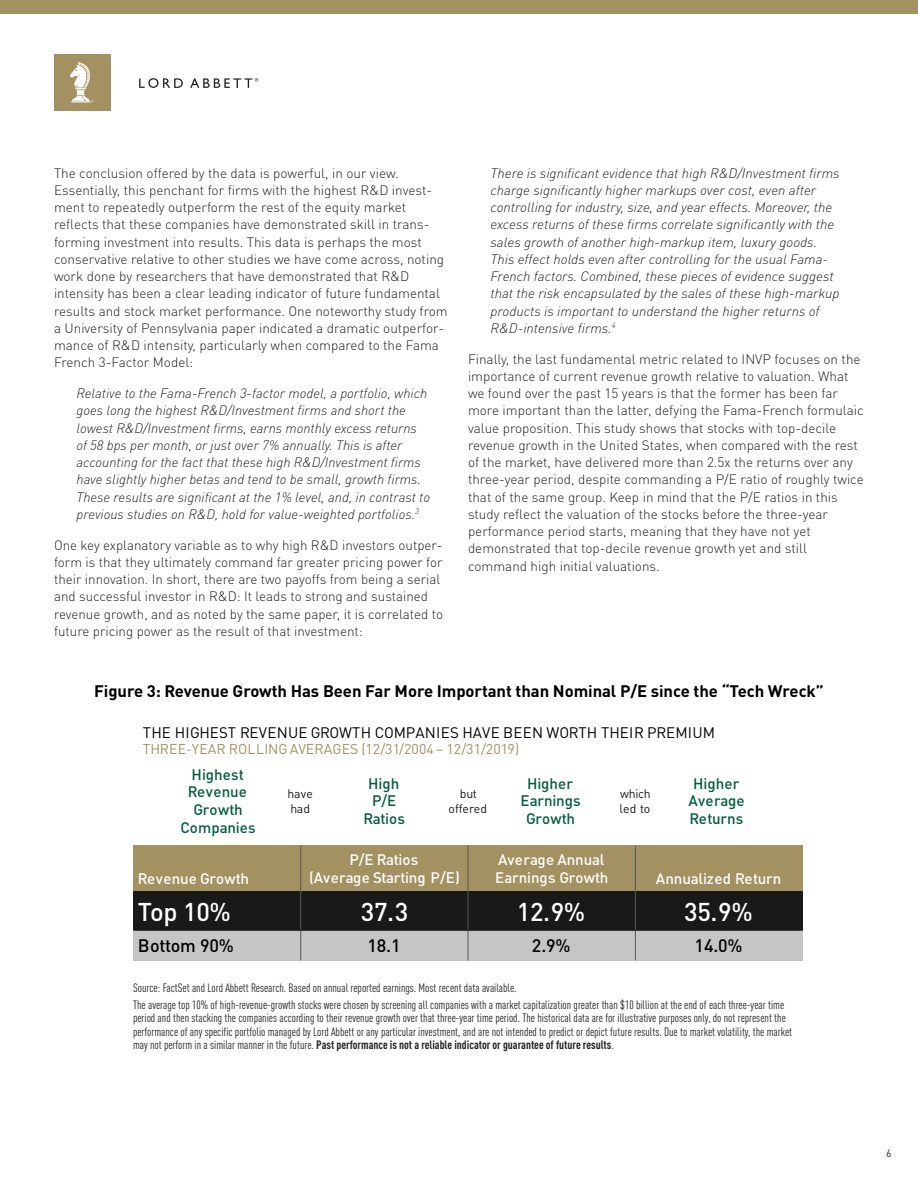
<style>
.page{position:relative;width:918px;height:1188px;background:#fff}
.page>*{position:absolute;margin:0;border:0;box-sizing:border-box;transform-origin:0 0}
.t1{font:500 25.5px "DIN Pro";letter-spacing:-.015em;color:#fff}
.t2{font:500 17.85px "DIN Pro";letter-spacing:-.01em;color:#000}
.MV_BODY{font:700 16.5px "DIN Pro";letter-spacing:-.005em;color:#000}
.t3{font:500 15.15px/17.9px "DIN Pro";letter-spacing:-.005em;color:#fff;text-align:center}
.t4{font:500 15.15px/17.9px "DIN Pro";color:#045c3f;text-align:center}
.t5{font:15.15px "DIN Pro";letter-spacing:.01em;color:#000}
.t6{font:14.1px "DIN Pro";color:#a39161}
.MV_BODY-2{font:300 13.5px/17.2px "DIN Pro";color:#231f20}
.MV_BODY-3{font:italic 300 13.5px/17.2px "DIN Pro";color:#231f20}
.t7{font:12.3px/15.1px "DIN Pro";letter-spacing:-.005em;color:#191919}
.t8{font:12.3px/15.1px "DIN Pro";letter-spacing:-.025em;color:#191919}
.LEGAL_BACK_CON{font:condensed 12px/13.5px "DIN Pro";color:#231f20}
.t9{font:10.5px "DIN Pro";color:#231f20}
.s1{font-weight:700}
</style>
<div class="page">
<div style="left:0;top:0;width:918px;height:14px;background:#a39161"></div>
<div style="left:54px;top:54px;width:57px;height:57px;background:#a49161"></div>
<svg style="left:139px;top:78px;width:44px;height:10px"></svg>
<svg style="left:190px;top:78px;width:68px;height:10px"></svg>
<svg style="left:70px;top:62px;width:23px;height:40px"></svg>
<div style="left:133px;top:846px;width:168px;height:45px;background:#a39161"></div>
<div style="left:301px;top:846px;width:167px;height:45px;background:#a39161"></div>
<div style="left:468px;top:846px;width:167px;height:45px;background:#a39161"></div>
<div style="left:635px;top:846px;width:168px;height:45px;background:#a39161"></div>
<div style="left:133px;top:891px;width:168px;height:39px;background:#191919"></div>
<div style="left:301px;top:891px;width:167px;height:39px;background:#191919"></div>
<div style="left:468px;top:891px;width:167px;height:39px;background:#191919"></div>
<div style="left:635px;top:891px;width:168px;height:39px;background:#191919"></div>
<div style="left:133px;top:930px;width:168px;height:30px;background:#c5c5c5"></div>
<div style="left:301px;top:930px;width:167px;height:30px;background:#c5c5c5"></div>
<div style="left:468px;top:930px;width:167px;height:30px;background:#c5c5c5"></div>
<div style="left:635px;top:930px;width:168px;height:30px;background:#c5c5c5"></div>
<hr style="left:300px;top:846px;width:1px;height:114px;background:#575756">
<hr style="left:468px;top:846px;width:1px;height:114px;background:#575756">
<hr style="left:635px;top:846px;width:1px;height:114px;background:#575756">
<hr style="left:133px;top:930px;width:670px;height:1px;background:#191919">
<p class="MV_BODY-2" style="left:54px;top:163px;width:395px">The conclusion offered by the data is powerful, in our view.<br>Essentially, this penchant for firms with the highest R&amp;D invest&shy;ment to repeatedly outperform the rest of the equity market reflects that these companies have demonstrated skill in trans&shy;forming investment into results. This data is perhaps the most conservative relative to other studies we have come across, noting work done by researchers that have demonstrated that R&amp;D intensity has been a clear leading indicator of future fundamental results and stock market performance. One noteworthy study from a University of Pennsylvania paper indicated a dramatic outperfor&shy;mance of R&amp;D intensity, particularly when compared to the Fama French 3-Factor Model:</p>
<p class="MV_BODY-3" style="left:76px;top:384px;width:355px">Relative to the Fama-French 3-factor model, a portfolio, which goes long the highest R&amp;D/Investment firms and short the lowest R&amp;D/Investment firms, earns monthly excess returns of 58 bps per month, or just over 7% annually. This is after accounting for the fact that these high R&amp;D/Investment firms have slightly higher betas and tend to be small, growth firms.<br>These results are significant at the 1% level, and, in contrast to previous studies on R&amp;D, hold for value-weighted portfolios.<sup>3</sup></p>
<p class="MV_BODY-2" style="left:54px;top:535px;width:391px">One key explanatory variable as to why high R&amp;D investors outper&shy;form is that they ultimately command far greater pricing power for their innovation. In short, there are two payoffs from being a serial and successful investor in R&amp;D: It leads to strong and sustained revenue growth, and as noted by the same paper, it is correlated to future pricing power as the result of that investment:</p>
<p class="MV_BODY-3" style="left:490px;top:163px;width:351px">There is significant evidence that high R&amp;D/Investment firms charge significantly higher markups over cost, even after controlling for industry, size, and year effects. Moreover, the excess returns of these firms correlate significantly with the sales growth of another high-markup item, luxury goods.<br>This effect holds even after controlling for the usual Fama-French factors. Combined, these pieces of evidence suggest that the risk encapsulated by the sales of these high-markup products is important to understand the higher returns of R&amp;D-intensive firms.<sup>4</sup></p>
<p class="MV_BODY-2" style="left:468px;top:349px;width:397px">Finally, the last fundamental metric related to INVP focuses on the importance of current revenue growth relative to valuation. What we found over the past 15 years is that the former has been far more important than the latter, defying the Fama-French formulaic value proposition. This study shows that stocks with top-decile revenue growth in the United States, when compared with the rest of the market, have delivered more than 2.5x the returns over any three-year period, despite commanding a P/E ratio of roughly twice that of the same group. Keep in mind that the P/E ratios in this study reflect the valuation of the stocks before the three-year performance period starts, meaning that they have not yet demonstrated that top-decile revenue growth yet and still command high initial valuations.</p>
<p class="MV_BODY" style="left:94px;top:678px;width:731px">Figure 3: Revenue Growth Has Been Far More Important than Nominal P/E since the “Tech Wreck”</p>
<p class="t5" style="left:143px;top:720px;width:574px">THE HIGHEST REVENUE GROWTH COMPANIES HAVE BEEN WORTH THEIR PREMIUM</p>
<p class="t6" style="left:143px;top:738px;width:378px">THREE-YEAR ROLLINGAVERAGES (12/31/2004 – 12/31/2019)</p>
<p class="t4" style="left:180px;top:763px;width:77px">Highest<br>Revenue<br>Growth<br>Companies</p>
<p class="t3" style="left:138px;top:868px;width:113px">Revenue Growth</p>
<p class="t7" style="left:288px;top:785px;width:27px">have had</p>
<p class="t4" style="left:364px;top:773px;width:43px">High<br>P/E<br>Ratios</p>
<p class="t7" style="left:448px;top:785px;width:40px;text-align:center">but offered</p>
<p class="t4" style="left:520px;top:773px;width:62px">Higher<br>Earnings<br>Growth</p>
<p class="t8" style="left:619px;top:785px;width:33px">which led to</p>
<p class="t4" style="left:689px;top:773px;width:58px">Higher<br>Average<br>Returns</p>
<p class="t3" style="left:309px;top:849px;width:152px">P/E Ratios<br>(Average Starting P/E)</p>
<p class="t3" style="left:495px;top:849px;width:115px;text-align:left">Average Annual<br>Earnings Growth</p>
<p class="t3" style="left:656px;top:868px;width:127px">Annualized Return</p>
<p class="t1" style="left:138px;top:891px;width:95px">Top 10%</p>
<p class="t1" style="left:361px;top:891px;width:49px">37.3</p>
<p class="t1" style="left:517px;top:891px;width:70px">12.9%</p>
<p class="t1" style="left:684px;top:891px;width:70px">35.9%</p>
<p class="t2" style="left:138px;top:931px;width:98px">Bottom 90%</p>
<p class="t2" style="left:367px;top:931px;width:35px">18.1</p>
<p class="t2" style="left:532px;top:931px;width:40px">2.9%</p>
<p class="t2" style="left:695px;top:931px;width:50px">14.0%</p>
<p class="LEGAL_BACK_CON" style="left:133px;top:980px;width:385px">Source: FactSet and Lord Abbett Research. Based on annual reported earnings. Most recent data available.</p>
<p class="LEGAL_BACK_CON" style="left:133px;top:997px;width:661px">The average top 10% of high-revenue-growth stocks were chosen by screening all companies with a market capitalization greater than $10 billion at the end of each three-year time period and then stacking the companies according to their revenue growth over that three-year time period. The historical data are for illustrative purposes only, do not represent the performance of any specific portfolio managed by Lord Abbett or any particular investment, and are not intended to predict or depict future results. Due to market volatility, the market may not perform in a similar manner in the future. <span class="s1">Past performance is not a reliable indicator or guarantee of future results</span>.</p>
<p class="t9" style="left:886px;top:1145px;width:7px">6</p>
</div>
